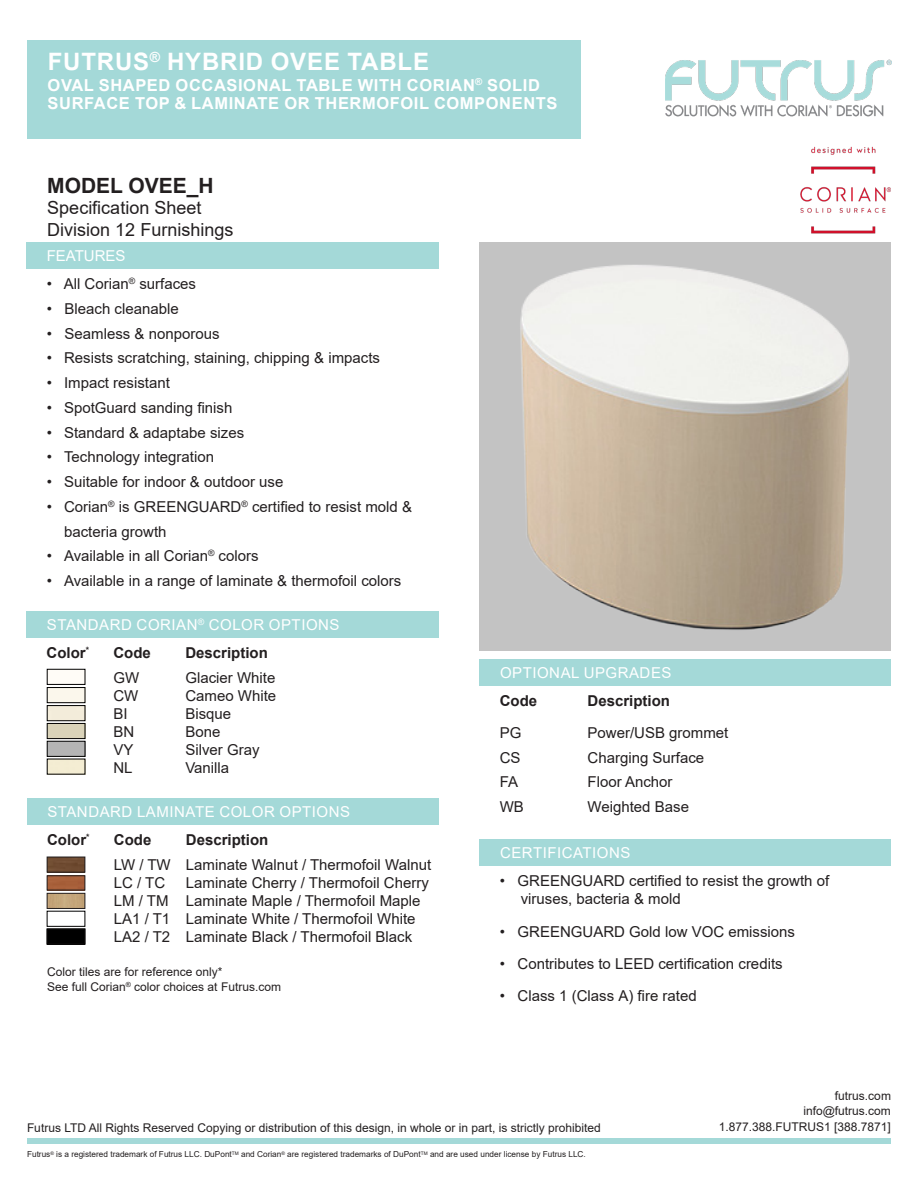
<style>
.page{position:relative;width:918px;height:1188px;background:#fff}
.page>*{position:absolute;margin:0;border:0;box-sizing:border-box;transform-origin:0 0}
.t1{font:700 24px "Arial";letter-spacing:.035em;color:#fff}
.t2{font:700 21px "Arial";color:#231f20}
.t3{font:18px/21.6px "Arial";color:#231f20}
.t4{font:700 16.5px/18px "Arial";letter-spacing:.035em;color:#fff}
.t5{font:15px/18px "Arial";color:#231f20}
.t6{font:15px "Arial";letter-spacing:.035em;color:#fff}
.t7{font:700 15px "Arial";color:#231f20}
.t8{font:15px "Arial";color:#fff}
.t9{font:12px/15.8px "Arial";color:#231f20;text-align:right}
.t10{font:8.25px "Arial";color:#231f20}
</style>
<div class="page">
<div style="left:27px;top:1138px;width:864px;height:6px;background:#a4d9d8"></div>
<img style="left:666px;top:60px;width:225px;height:57px">
<img style="left:792px;top:146px;width:99px;height:97px">
<div style="left:27px;top:40px;width:554px;height:99px;background:#a4d9d8"></div>
<div style="left:480px;top:839px;width:411px;height:27px;background:#a4d9d8"></div>
<img style="left:480px;top:243px;width:411px;height:408px">
<div style="left:27px;top:243px;width:412px;height:26px;background:#a4d9d8"></div>
<div style="left:480px;top:659px;width:411px;height:27px;background:#a4d9d8"></div>
<div style="left:26px;top:611px;width:413px;height:27px;background:#a4d9d8"></div>
<div style="left:47px;top:669px;width:38px;height:16px;border:1px solid #000"></div>
<div style="left:47px;top:687px;width:38px;height:16px;border:1px solid #000"></div>
<div style="left:47px;top:705px;width:38px;height:16px;border:1px solid #000"></div>
<div style="left:47px;top:723px;width:38px;height:16px;border:1px solid #000"></div>
<div style="left:47px;top:741px;width:38px;height:16px;border:1px solid #000"></div>
<img style="left:49px;top:877px;width:34px;height:11px">
<div style="left:47px;top:875px;width:38px;height:15px;border:1px solid #231f20"></div>
<div style="left:47px;top:893px;width:38px;height:16px;border:1px solid #231f20"></div>
<img style="left:49px;top:859px;width:34px;height:12px">
<div style="left:47px;top:857px;width:38px;height:16px;border:1px solid #231f20"></div>
<div style="left:47px;top:929px;width:38px;height:15px;background:#000"></div>
<div style="left:27px;top:798px;width:412px;height:27px;background:#a4d9d8"></div>
<div style="left:47px;top:911px;width:38px;height:16px;border:1px solid #000"></div>
<div style="left:47px;top:929px;width:38px;height:16px;border:1px solid #000"></div>
<h1 class="t1" style="left:48px;top:44px;width:383px">FUTRUS<sup>®</sup> HYBRID OVEE TABLE</h1>
<p class="t4" style="left:48px;top:76px;width:511px">OVAL SHAPED OCCASIONAL TABLE WITH CORIAN<sup>®</sup> SOLID<br>SURFACE TOP &amp; LAMINATE OR THERMOFOIL COMPONENTS</p>
<h2 class="t2" style="left:47px;top:170px;width:168px">MODEL OVEE_H</h2>
<p class="t3" style="left:47px;top:197px;width:188px">Specification Sheet<br>Division 12 Furnishings</p>
<p class="t8" style="left:47px;top:246px;width:80px">FEATURES</p>
<p class="t5" style="left:47px;top:275px;width:151px">• All Corian<sup>®</sup> surfaces</p>
<p class="t5" style="left:47px;top:300px;width:133px">• Bleach cleanable</p>
<p class="t5" style="left:47px;top:324px;width:174px">• Seamless &amp; nonporous</p>
<p class="t5" style="left:47px;top:349px;width:335px">• Resists scratching, staining, chipping &amp; impacts</p>
<p class="t5" style="left:47px;top:374px;width:125px">• Impact resistant</p>
<p class="t5" style="left:47px;top:399px;width:187px">• SpotGuard sanding finish</p>
<p class="t5" style="left:47px;top:423px;width:199px">• Standard &amp; adaptabe sizes</p>
<p class="t5" style="left:47px;top:448px;width:169px">• Technology integration</p>
<p class="t5" style="left:47px;top:473px;width:238px">• Suitable for indoor &amp; outdoor use</p>
<p class="t5" style="left:47px;top:498px;width:367px">• Corian<sup>®</sup> is GREENGUARD<sup>®</sup> certified to resist mold &amp;</p>
<p class="t5" style="left:64px;top:522px;width:104px">bacteria growth</p>
<p class="t5" style="left:47px;top:547px;width:213px">• Available in all Corian<sup>®</sup> colors</p>
<p class="t5" style="left:47px;top:572px;width:356px">• Available in a range of laminate &amp; thermofoil colors</p>
<p class="t6" style="left:47px;top:614px;width:294px">STANDARD CORIAN<sup>®</sup> COLOR OPTIONS</p>
<p class="t7" style="left:47px;top:642px;width:44px">Color<sup>*</sup></p>
<p class="t7" style="left:113px;top:642px;width:39px">Code</p>
<p class="t7" style="left:185px;top:642px;width:84px">Description</p>
<p class="t5" style="left:113px;top:668px;width:27px">GW</p>
<p class="t5" style="left:185px;top:668px;width:92px">Glacier White</p>
<p class="t5" style="left:113px;top:686px;width:26px">CW</p>
<p class="t5" style="left:185px;top:686px;width:92px">Cameo White</p>
<p class="t5" style="left:113px;top:704px;width:16px">BI</p>
<p class="t5" style="left:185px;top:704px;width:47px">Bisque</p>
<p class="t5" style="left:113px;top:722px;width:22px">BN</p>
<p class="t5" style="left:185px;top:722px;width:37px">Bone</p>
<p class="t5" style="left:113px;top:740px;width:22px">VY</p>
<p class="t5" style="left:185px;top:740px;width:76px">Silver Gray</p>
<p class="t5" style="left:113px;top:758px;width:21px">NL</p>
<p class="t5" style="left:185px;top:758px;width:45px">Vanilla</p>
<p class="t6" style="left:47px;top:801px;width:304px">STANDARD LAMINATE COLOR OPTIONS</p>
<p class="t7" style="left:47px;top:829px;width:44px">Color<sup>*</sup></p>
<p class="t7" style="left:114px;top:829px;width:39px">Code</p>
<p class="t7" style="left:186px;top:829px;width:84px">Description</p>
<p class="t5" style="left:114px;top:855px;width:319px">LW / TW Laminate Walnut / Thermofoil Walnut<br>LC / TC</p>
<p class="t5" style="left:186px;top:873px;width:245px">Laminate Cherry / Thermofoil Cherry</p>
<p class="t5" style="left:114px;top:891px;width:308px">LM / TM Laminate Maple / Thermofoil Maple</p>
<p class="t5" style="left:114px;top:909px;width:303px">LA1 / T1 Laminate White / Thermofoil White</p>
<p class="t5" style="left:114px;top:927px;width:300px">LA2 / T2 Laminate Black / Thermofoil Black</p>
<p class="t9" style="left:47px;top:964px;width:177px">Color tiles are for reference only*</p>
<p class="t9" style="left:47px;top:978px;width:235px">See full Corian<sup>®</sup> color choices at Futrus.com</p>
<p class="t6" style="left:500px;top:662px;width:173px">OPTIONAL UPGRADES</p>
<p class="t7" style="left:500px;top:691px;width:39px">Code</p>
<p class="t7" style="left:588px;top:691px;width:84px">Description</p>
<p class="t5" style="left:500px;top:724px;width:23px">PG</p>
<p class="t5" style="left:588px;top:724px;width:142px">Power/USB grommet</p>
<p class="t5" style="left:500px;top:748px;width:22px">CS</p>
<p class="t5" style="left:588px;top:748px;width:118px">Charging Surface</p>
<p class="t5" style="left:500px;top:773px;width:20px">FA</p>
<p class="t5" style="left:588px;top:773px;width:87px">Floor Anchor</p>
<p class="t5" style="left:500px;top:798px;width:26px">WB</p>
<p class="t5" style="left:588px;top:798px;width:103px">Weighted Base</p>
<p class="t6" style="left:500px;top:842px;width:132px">CERTIFICATIONS</p>
<p class="t5" style="left:500px;top:872px;width:331px">• GREENGUARD certified to resist the growth of</p>
<p class="t5" style="left:521px;top:890px;width:162px">viruses, bacteria &amp; mold</p>
<p class="t5" style="left:500px;top:922px;width:297px">• GREENGUARD Gold low VOC emissions</p>
<p class="t5" style="left:500px;top:954px;width:284px">• Contributes to LEED certification credits</p>
<p class="t5" style="left:500px;top:987px;width:198px">• Class 1 (Class A) fire rated</p>
<p class="t9" style="left:27px;top:1120px;width:575px">Futrus LTD All Rights Reserved Copying or distribution of this design, in whole or in part, is strictly prohibited</p>
<p class="t10" style="left:27px;top:1149px;width:560px">Futrus<sup>®</sup> is a registered trademark of Futrus LLC. DuPont<sup>TM</sup> and Corian<sup>®</sup> are registered trademarks of DuPont<sup>TM</sup> and are used under license by Futrus LLC.</p>
<p class="t9" style="left:719px;top:1087px;width:174px">futrus.com<br>info@futrus.com<br>1.877.388.FUTRUS1 [388.7871]</p>
</div>
